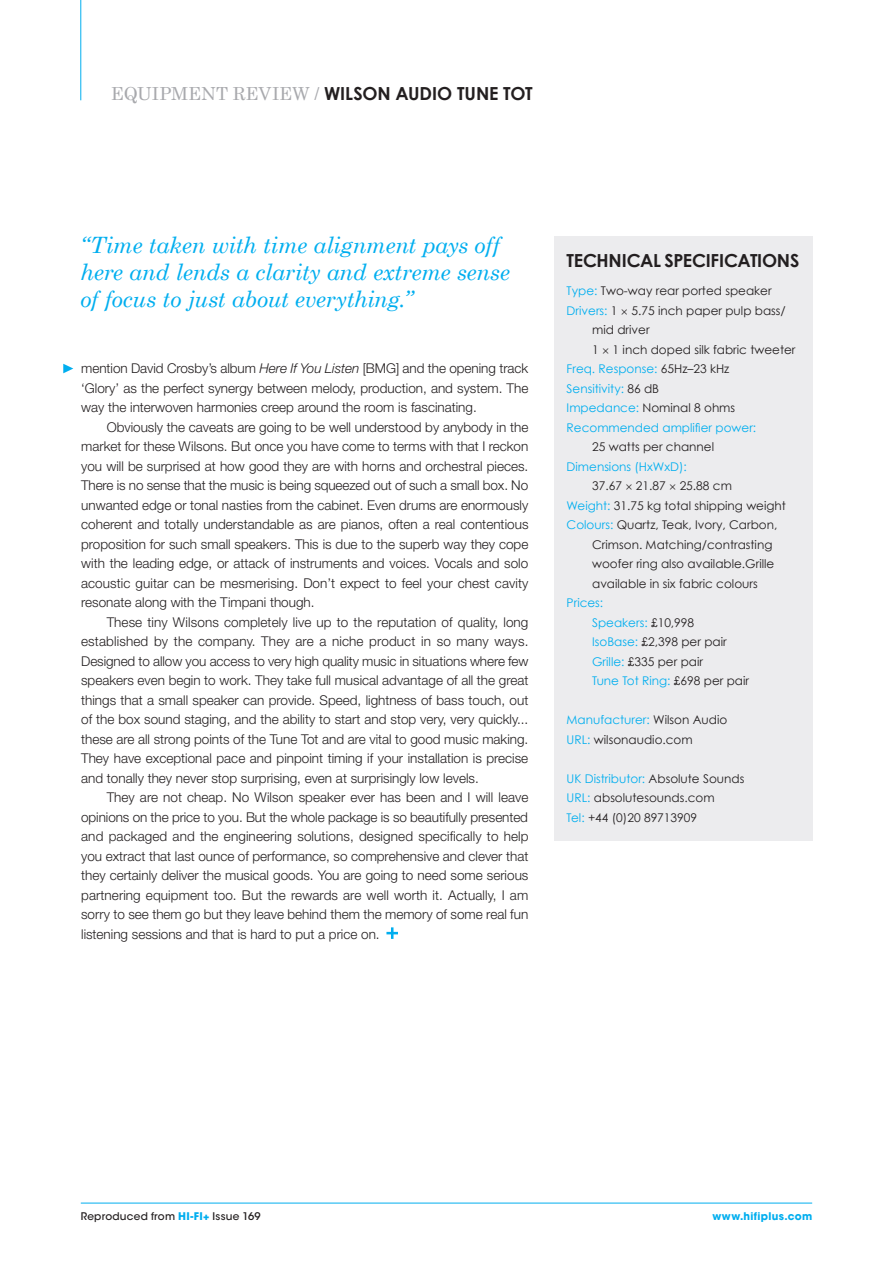
<style>
.page{position:relative;width:893px;height:1263px;background:#fff}
.page>*{position:absolute;margin:0;border:0;box-sizing:border-box;transform-origin:0 0}
.t1{font:italic 22.5px/27px "Century Schoolbook";letter-spacing:-.015em;color:#00aeef}
.t2{font:700 18px "Century Gothic";letter-spacing:-.01em;color:#231f20}
.t3{font:300 13.5px/19.5px "Helvetica Neue LT Std";color:#231f20;text-align:justify}
.t4{font:12px/19.5px "Century Gothic";color:#231f20}
.t5{font:12px/19.5px "Century Gothic";color:#00aeef}
.t6{font:500 10.5px "ITC Avant Garde Std";letter-spacing:.02em;color:#231f20}
.t7{font:700 10.5px "ITC Avant Garde Std";letter-spacing:.03em;color:#00aeef}
.s1{font-family:"Century Schoolbook";font-weight:400;color:#a8a9ad}
.s2{font-style:italic}
.s3{color:#00aeef}
.s4{font-family:"Helvetica Neue LT Std";font-weight:300}
.s5{color:#231f20}
.s6{font-weight:700;color:#00aeef}
</style>
<div class="page">
<div style="left:554px;top:237px;width:258px;height:604px;background:#ececee"></div>
<svg style="left:386px;top:927px;width:12px;height:12px"></svg>
<svg style="left:63px;top:364px;width:10px;height:9px"></svg>
<hr style="left:81px;top:1203px;width:731px;height:1px;background:#00aeef">
<hr style="left:80px;top:0;width:1px;height:100px;background:#00aeef">
<h2 class="t2" style="left:111px;top:82px;width:423px"><span class="s1">EQUIPMENT REVIEW /</span> WILSON AUDIO TUNE TOT</h2>
<h1 class="t1" style="left:80px;top:231px;width:431px">“Time taken with time alignment pays off here and lends a clarity and extreme sense of focus to just about everything.”</h1>
<p class="t3" style="left:81px;top:358px;width:449px">mention David Crosby’s album <span class="s2">Here If You Listen</span> [BMG] and the opening track ‘Glory’ as the perfect synergy between melody, production, and system. The way the interwoven harmonies creep around the room is fascinating.</p>
<p class="t3" style="left:81px;top:417px;width:449px;text-indent:26px">Obviously the caveats are going to be well understood by anybody in the market for these Wilsons. But once you have come to terms with that I reckon you will be surprised at how good they are with horns and orchestral pieces.<br>There is no sense that the music is being squeezed out of such a small box. No unwanted edge or tonal nasties from the cabinet. Even drums are enormously coherent and totally understandable as are pianos, often a real contentious proposition for such small speakers. This is due to the superb way they cope with the leading edge, or attack of instruments and voices. Vocals and solo acoustic guitar can be mesmerising. Don’t expect to feel your chest cavity resonate along with the Timpani though.</p>
<p class="t3" style="left:81px;top:612px;width:449px;text-indent:26px">These tiny Wilsons completely live up to the reputation of quality, long established by the company. They are a niche product in so many ways.<br>Designed to allow you access to very high quality music in situations where few speakers even begin to work. They take full musical advantage of all the great things that a small speaker can provide. Speed, lightness of bass touch, out of the box sound staging, and the ability to start and stop very, very quickly... these are all strong points of the Tune Tot and are vital to good music making.<br>They have exceptional pace and pinpoint timing if your installation is precise and tonally they never stop surprising, even at surprisingly low levels.</p>
<p class="t3" style="left:81px;top:787px;width:449px;text-indent:26px">They are not cheap. No Wilson speaker ever has been and I will leave opinions on the price to you. But the whole package is so beautifully presented and packaged and the engineering solutions, designed specifically to help you extract that last ounce of performance, so comprehensive and clever that they certainly deliver the musical goods. You are going to need some serious partnering equipment too. But the rewards are well worth it. Actually, I am sorry to see them go but they leave behind them the memory of some real fun listening sessions and that is hard to put a price on.</p>
<h2 class="t2" style="left:567px;top:249px;width:234px">TECHNICAL SPECIFICATIONS</h2>
<p class="t4" style="left:567px;top:281px;width:206px"><span class="s3">Type:</span> Two-way rear ported speaker</p>
<p class="t4" style="left:567px;top:300px;width:221px"><span class="s3">Drivers:</span> 1 <span class="s4">×</span> 5.75 inch paper pulp bass/</p>
<p class="t4" style="left:592px;top:320px;width:59px">mid driver</p>
<p class="t4" style="left:592px;top:339px;width:205px">1 <span class="s4">×</span> 1 inch doped silk fabric tweeter</p>
<p class="t5" style="left:567px;top:359px;width:164px">Freq. Response: <span class="s5">65Hz–23 kHz</span></p>
<p class="t5" style="left:567px;top:378px;width:94px">Sensitivity: <span class="s5">86 dB</span></p>
<p class="t4" style="left:567px;top:398px;width:170px"><span class="s3">Impedance:</span> Nominal 8 ohms</p>
<p class="t5" style="left:567px;top:417px;width:191px">Recommended amplifier power:</p>
<p class="t4" style="left:592px;top:437px;width:123px">25 watts per channel</p>
<p class="t5" style="left:567px;top:456px;width:122px">Dimensions (HxWxD):</p>
<p class="t4" style="left:592px;top:476px;width:141px">37.67 <span class="s4">×</span> 21.87 <span class="s4">×</span> 25.88 cm</p>
<p class="t4" style="left:567px;top:495px;width:221px"><span class="s3">Weight:</span> 31.75 kg total shipping weight</p>
<p class="t4" style="left:567px;top:515px;width:212px"><span class="s3">Colours:</span> Quartz, Teak, Ivory, Carbon,</p>
<p class="t4" style="left:592px;top:534px;width:182px">Crimson. Matching/contrasting</p>
<p class="t4" style="left:592px;top:554px;width:184px">woofer ring also available.Grille</p>
<p class="t4" style="left:592px;top:573px;width:167px">available in six fabric colours</p>
<p class="t5" style="left:592px;top:593px;width:159px;text-indent:-26px">Prices:<br>Speakers: <span class="s5">£10,998<br></span>IsoBase: <span class="s5">£2,398 per pair<br></span>Grille: <span class="s5">£335 per pair<br></span>Tune Tot Ring: <span class="s5">£698 per pair</span></p>
<p class="t4" style="left:567px;top:710px;width:162px"><span class="s3">Manufacturer:</span> Wilson Audio<br><span class="s3">URL:</span> wilsonaudio.com</p>
<p class="t4" style="left:567px;top:768px;width:179px"><span class="s3">UK Distributor:</span> Absolute Sounds<br><span class="s3">URL:</span> absolutesounds.com<br><span class="s3">Tel:</span> +44 (0)20 89713909</p>
<p class="t6" style="left:81px;top:1210px;width:181px">Reproduced from <span class="s6">HI-FI+</span> Issue 169</p>
<p class="t7" style="left:712px;top:1210px;width:101px">www.hifiplus.com</p>
</div>
